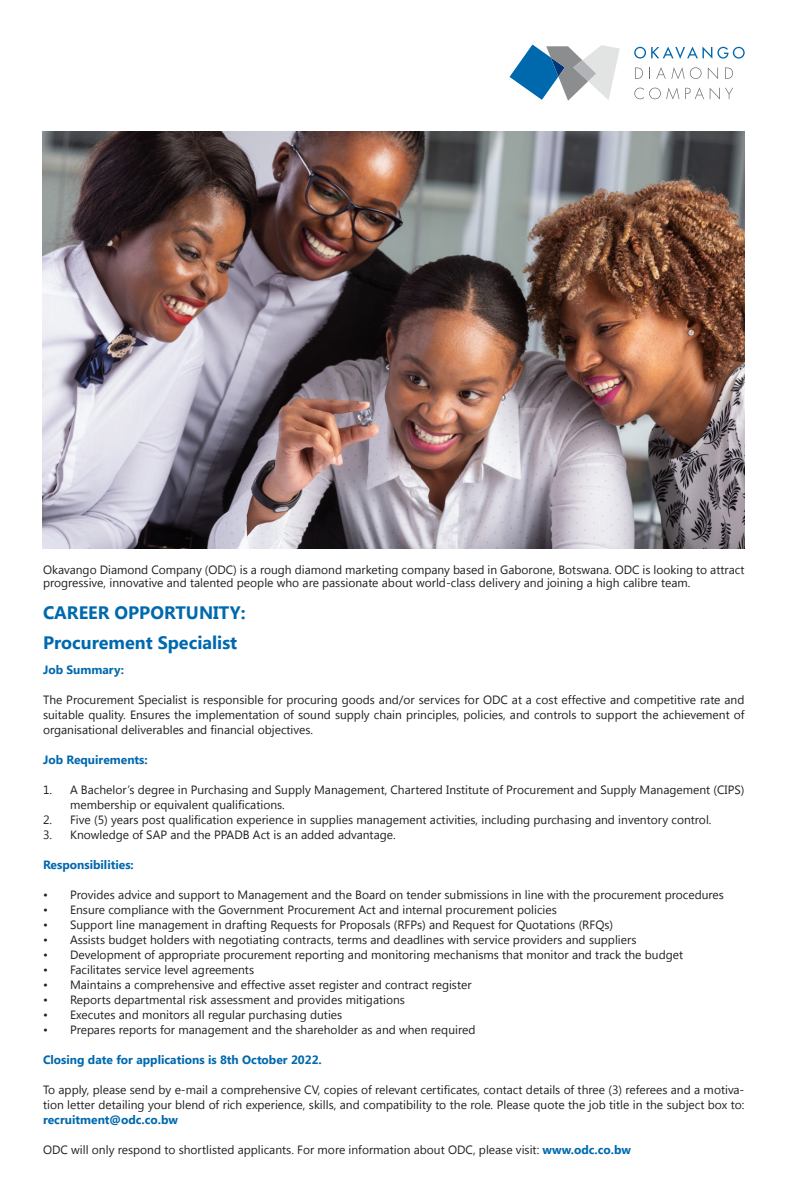
<style>
.page{position:relative;width:787px;height:1191px;background:#fff}
.page>*{position:absolute;margin:0;border:0;box-sizing:border-box;transform-origin:0 0}
.t1{font:700 18px "Segoe UI";color:#0069ae}
.t2{font:12px/15px "Segoe UI";color:#231f20;text-align:justify}
.t3{font:700 12px "Segoe UI";color:#0069ae}
.s1{font-weight:700;color:#0069ae}
</style>
<div class="page">
<img style="left:43px;top:131px;width:701px;height:418px">
<svg style="left:509px;top:44px;width:110px;height:57px"></svg>
<svg style="left:634px;top:46px;width:110px;height:13px"></svg>
<svg style="left:635px;top:67px;width:8px;height:12px"></svg>
<svg style="left:649px;top:67px;width:1px;height:12px"></svg>
<svg style="left:656px;top:67px;width:9px;height:12px"></svg>
<svg style="left:671px;top:67px;width:13px;height:12px"></svg>
<svg style="left:690px;top:67px;width:11px;height:12px"></svg>
<svg style="left:707px;top:67px;width:11px;height:12px"></svg>
<svg style="left:725px;top:67px;width:8px;height:12px"></svg>
<svg style="left:634px;top:87px;width:45px;height:12px"></svg>
<svg style="left:685px;top:87px;width:48px;height:12px"></svg>
<p class="t2" style="left:43px;top:562px;width:703px;line-height:13.5px">Okavango Diamond Company (ODC) is a rough diamond marketing company based in Gaborone, Botswana. ODC is looking to attract progressive, innovative and talented people who are passionate about world-class delivery and joining a high calibre team.</p>
<p class="t1" style="left:43px;top:602px;width:204px">CAREER OPPORTUNITY:</p>
<p class="t1" style="left:43px;top:632px;width:196px">Procurement Specialist</p>
<p class="t3" style="left:43px;top:663px;width:82px">Job Summary:</p>
<p class="t2" style="left:43px;top:692px;width:703px">The Procurement Specialist is responsible for procuring goods and/or services for ODC at a cost effective and competitive rate and suitable quality. Ensures the implementation of sound supply chain principles, policies, and controls to support the achievement of organisational deliverables and financial objectives.</p>
<p class="t3" style="left:43px;top:753px;width:106px">Job Requirements:</p>
<p class="t2" style="left:70px;top:782px;width:676px;text-indent:-27px">1. A Bachelor’s degree in Purchasing and Supply Management, Chartered Institute of Procurement and Supply Management (CIPS) membership or equivalent qualifications.</p>
<p class="t2" style="left:43px;top:812px;width:670px">2. Five (5) years post qualification experience in supplies management activities, including purchasing and inventory control.</p>
<p class="t2" style="left:43px;top:827px;width:354px">3. Knowledge of SAP and the PPADB Act is an added advantage.</p>
<p class="t3" style="left:43px;top:858px;width:92px">Responsibilities:</p>
<p class="t2" style="left:43px;top:887px;width:682px">• Provides advice and support to Management and the Board on tender submissions in line with the procurement procedures</p>
<p class="t2" style="left:43px;top:902px;width:515px">• Ensure compliance with the Government Procurement Act and internal procurement policies</p>
<p class="t2" style="left:43px;top:917px;width:571px">• Support line management in drafting Requests for Proposals (RFPs) and Request for Quotations (RFQs)</p>
<p class="t2" style="left:43px;top:932px;width:595px">• Assists budget holders with negotiating contracts, terms and deadlines with service providers and suppliers</p>
<p class="t2" style="left:43px;top:947px;width:641px">• Development of appropriate procurement reporting and monitoring mechanisms that monitor and track the budget</p>
<p class="t2" style="left:43px;top:962px;width:212px">• Facilitates service level agreements</p>
<p class="t2" style="left:43px;top:977px;width:430px">• Maintains a comprehensive and effective asset register and contract register</p>
<p class="t2" style="left:43px;top:992px;width:363px">• Reports departmental risk assessment and provides mitigations</p>
<p class="t2" style="left:43px;top:1007px;width:301px">• Executes and monitors all regular purchasing duties</p>
<p class="t2" style="left:43px;top:1022px;width:434px">• Prepares reports for management and the shareholder as and when required</p>
<p class="t3" style="left:43px;top:1053px;width:280px">Closing date for applications is 8th October 2022.</p>
<p class="t2" style="left:43px;top:1082px;width:703px">To apply, please send by e-mail a comprehensive CV, copies of relevant certificates, contact details of three (3) referees and a motiva&shy;tion letter detailing your blend of rich experience, skills, and compatibility to the role. Please quote the job title in the subject box to: <span class="s1">recruitment@odc.co.bw</span></p>
<p class="t2" style="left:43px;top:1142px;width:589px">ODC will only respond to shortlisted applicants. For more information about ODC, please visit: <span class="s1">www.odc.co.bw</span></p>
</div>
